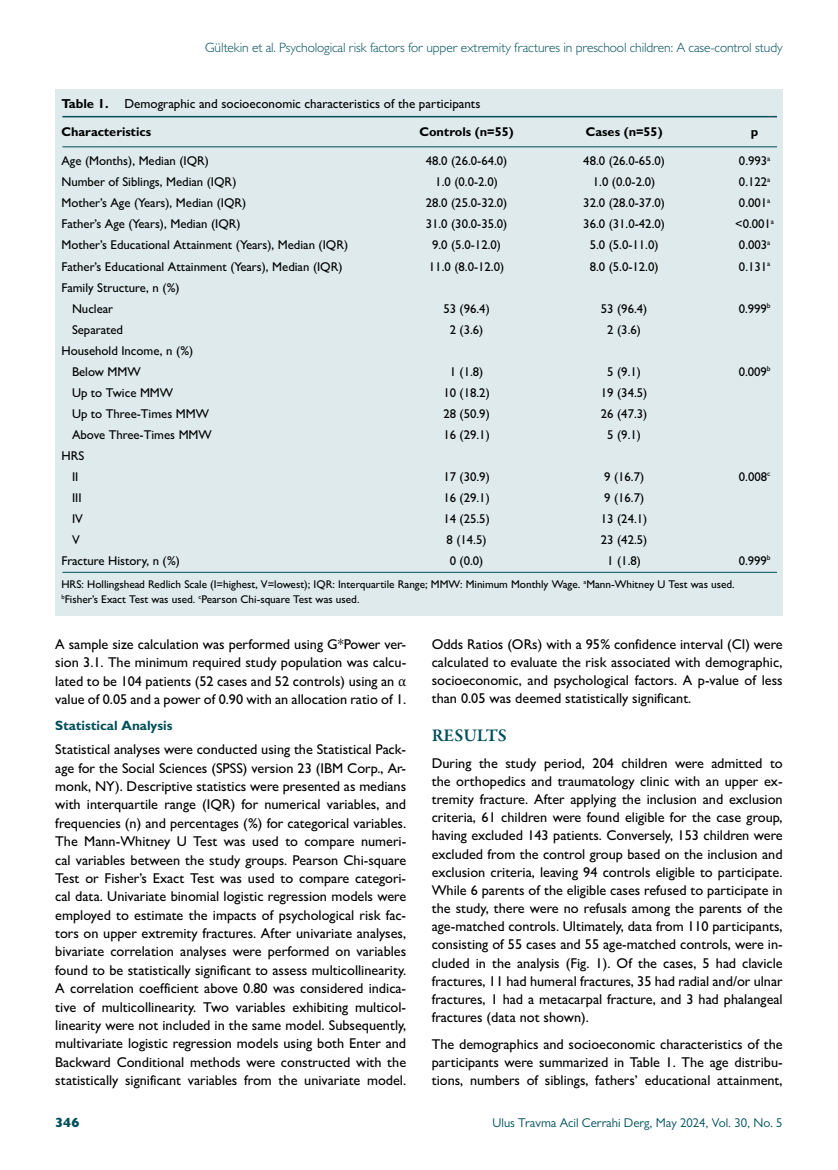
<style>
.page{position:relative;width:838px;height:1170px;background:#fff}
.page>*{position:absolute;margin:0;border:0;box-sizing:border-box;transform-origin:0 0}
.t1{font:600 18px "Garamond Premr Pro";letter-spacing:-.005em;color:#004f5a}
.t2{font:500 14.25px/18.3px "Gill Sans MT Pro";color:#000;text-align:justify}
.t3{font:300 13.5px "Gill Sans MT Pro";letter-spacing:-.005em;color:#004f5a}
.t4{font:700 13.5px "Gill Sans MT Pro";color:#004f5a}
.t5{font:800 13.5px "Gill Sans MT Pro";color:#004f5a}
.t6{font:500 13.05px "Gill Sans MT Pro";color:#000}
.t7{font:500 12.75px/21px "Gill Sans MT Pro";color:#000}
.t8{font:12.75px "Gill Sans MT Pro";color:#004f5a}
.t9{font:700 12.75px "Gill Sans MT Pro";color:#000}
.t10{font:500 11.25px/15px "Gill Sans MT Pro";color:#000}
.s1{font-weight:700}
.s2{font-family:"Cambria Math";font-weight:400}
</style>
<div class="page">
<div style="left:55px;top:89px;width:727px;height:526px;background:#deeaec"></div>
<hr style="left:62px;top:116px;width:715px;height:1px;background:#004f5a">
<hr style="left:62px;top:146px;width:715px;height:1px;background:#004f5a">
<hr style="left:62px;top:572px;width:715px;height:1px;background:#004f5a">
<p class="t3" style="left:205px;top:39px;width:579px">Gültekin et al. Psychological risk factors for upper extremity fractures in preschool children: A case-control study</p>
<p class="t6" style="left:61px;top:96px;width:420px"><span class="s1">Table 1.</span> Demographic and socioeconomic characteristics of the participants</p>
<p class="t9" style="left:61px;top:124px;width:91px">Characteristics</p>
<p class="t9" style="left:419px;top:124px;width:96px">Controls (n=55)</p>
<p class="t9" style="left:585px;top:124px;width:78px">Cases (n=55)</p>
<p class="t9" style="left:751px;top:124px;width:9px">p</p>
<p class="t7" style="left:61px;top:150px;width:149px">Age (Months), Median (IQR)</p>
<p class="t7" style="left:426px;top:150px;width:83px">48.0 (26.0-64.0)</p>
<p class="t7" style="left:583px;top:150px;width:83px">48.0 (26.0-65.0)</p>
<p class="t7" style="left:739px;top:150px;width:33px">0.993<sup>a</sup></p>
<p class="t7" style="left:61px;top:171px;width:177px">Number of Siblings, Median (IQR)</p>
<p class="t7" style="left:435px;top:171px;width:64px">1.0 (0.0-2.0)</p>
<p class="t7" style="left:593px;top:171px;width:64px">1.0 (0.0-2.0)</p>
<p class="t7" style="left:739px;top:171px;width:33px">0.122<sup>a</sup></p>
<p class="t7" style="left:61px;top:192px;width:186px">Mother’s Age (Years), Median (IQR)</p>
<p class="t7" style="left:426px;top:192px;width:83px">28.0 (25.0-32.0)</p>
<p class="t7" style="left:583px;top:192px;width:83px">32.0 (28.0-37.0)</p>
<p class="t7" style="left:739px;top:192px;width:33px">0.001<sup>a</sup></p>
<p class="t7" style="left:61px;top:213px;width:181px">Father’s Age (Years), Median (IQR)</p>
<p class="t7" style="left:426px;top:213px;width:83px">31.0 (30.0-35.0)</p>
<p class="t7" style="left:583px;top:213px;width:83px">36.0 (31.0-42.0)</p>
<p class="t7" style="left:735px;top:213px;width:40px">&lt;0.001<sup>a</sup></p>
<p class="t7" style="left:61px;top:234px;width:288px">Mother’s Educational Attainment (Years), Median (IQR)</p>
<p class="t7" style="left:432px;top:234px;width:70px">9.0 (5.0-12.0)</p>
<p class="t7" style="left:589px;top:234px;width:70px">5.0 (5.0-11.0)</p>
<p class="t7" style="left:739px;top:234px;width:33px">0.003<sup>a</sup></p>
<p class="t7" style="left:61px;top:255px;width:283px">Father’s Educational Attainment (Years), Median (IQR)</p>
<p class="t7" style="left:429px;top:255px;width:77px">11.0 (8.0-12.0)</p>
<p class="t7" style="left:589px;top:255px;width:70px">8.0 (5.0-12.0)</p>
<p class="t7" style="left:739px;top:255px;width:33px">0.131<sup>a</sup></p>
<p class="t7" style="left:72px;top:276px;width:109px;text-indent:-11px">Family Structure, n (%)<br>Nuclear</p>
<p class="t7" style="left:443px;top:297px;width:48px">53 (96.4)</p>
<p class="t7" style="left:601px;top:297px;width:48px">53 (96.4)</p>
<p class="t7" style="left:738px;top:297px;width:34px">0.999<sup>b</sup></p>
<p class="t7" style="left:72px;top:318px;width:53px">Separated</p>
<p class="t7" style="left:450px;top:318px;width:35px">2 (3.6)</p>
<p class="t7" style="left:607px;top:318px;width:35px">2 (3.6)</p>
<p class="t7" style="left:72px;top:339px;width:123px;text-indent:-11px">Household Income, n (%)<br>Below MMW</p>
<p class="t7" style="left:450px;top:360px;width:35px">1 (1.8)</p>
<p class="t7" style="left:607px;top:360px;width:35px">5 (9.1)</p>
<p class="t7" style="left:738px;top:360px;width:34px">0.009<sup>b</sup></p>
<p class="t7" style="left:72px;top:381px;width:103px">Up to Twice MMW</p>
<p class="t7" style="left:443px;top:381px;width:48px">10 (18.2)</p>
<p class="t7" style="left:601px;top:381px;width:48px">19 (34.5)</p>
<p class="t7" style="left:72px;top:402px;width:138px">Up to Three-Times MMW</p>
<p class="t7" style="left:443px;top:402px;width:48px">28 (50.9)</p>
<p class="t7" style="left:601px;top:402px;width:48px">26 (47.3)</p>
<p class="t7" style="left:72px;top:423px;width:141px">Above Three-Times MMW</p>
<p class="t7" style="left:443px;top:423px;width:48px">16 (29.1)</p>
<p class="t7" style="left:607px;top:423px;width:35px">5 (9.1)</p>
<p class="t7" style="left:61px;top:444px;width:24px;text-align:center">HRS<br>II</p>
<p class="t7" style="left:443px;top:465px;width:48px">17 (30.9)</p>
<p class="t7" style="left:604px;top:465px;width:42px">9 (16.7)</p>
<p class="t7" style="left:739px;top:465px;width:33px">0.008<sup>c</sup></p>
<p class="t7" style="left:72px;top:486px;width:11px">III</p>
<p class="t7" style="left:443px;top:486px;width:48px">16 (29.1)</p>
<p class="t7" style="left:604px;top:486px;width:42px">9 (16.7)</p>
<p class="t7" style="left:72px;top:507px;width:12px">IV</p>
<p class="t7" style="left:443px;top:507px;width:48px">14 (25.5)</p>
<p class="t7" style="left:601px;top:507px;width:48px">13 (24.1)</p>
<p class="t7" style="left:72px;top:528px;width:9px">V</p>
<p class="t7" style="left:446px;top:528px;width:42px">8 (14.5)</p>
<p class="t7" style="left:601px;top:528px;width:48px">23 (42.5)</p>
<p class="t7" style="left:61px;top:549px;width:120px">Fracture History, n (%)</p>
<p class="t7" style="left:450px;top:549px;width:35px">0 (0.0)</p>
<p class="t7" style="left:607px;top:549px;width:35px">1 (1.8)</p>
<p class="t7" style="left:738px;top:549px;width:34px">0.999<sup>b</sup></p>
<p class="t10" style="left:61px;top:576px;width:675px">HRS: Hollingshead Redlich Scale (I=highest, V=lowest); IQR: Interquartile Range; MMW: Minimum Monthly Wage. <sup>a</sup>Mann-Whitney U Test was used. <sup>b</sup>Fisher’s Exact Test was used. <sup>c</sup>Pearson Chi-square Test was used.</p>
<p class="t2" style="left:55px;top:635px;width:352px">A sample size calculation was performed using G*Power ver&shy;sion 3.1. The minimum required study population was calcu&shy;lated to be 104 patients (52 cases and 52 controls) using an <span class="s2">α </span>value of 0.05 and a power of 0.90 with an allocation ratio of 1.</p>
<p class="t4" style="left:55px;top:716px;width:119px">Statistical Analysis</p>
<p class="t2" style="left:55px;top:740px;width:352px">Statistical analyses were conducted using the Statistical Pack&shy;age for the Social Sciences (SPSS) version 23 (IBM Corp., Ar&shy;monk, NY). Descriptive statistics were presented as medians with interquartile range (IQR) for numerical variables, and frequencies (n) and percentages (%) for categorical variables.<br>The Mann-Whitney U Test was used to compare numeri&shy;cal variables between the study groups. Pearson Chi-square Test or Fisher’s Exact Test was used to compare categori&shy;cal data. Univariate binomial logistic regression models were employed to estimate the impacts of psychological risk fac&shy;tors on upper extremity fractures. After univariate analyses, bivariate correlation analyses were performed on variables found to be statistically significant to assess multicollinearity.<br>A correlation coefficient above 0.80 was considered indica&shy;tive of multicollinearity. Two variables exhibiting multicol&shy;linearity were not included in the same model. Subsequently, multivariate logistic regression models using both Enter and Backward Conditional methods were constructed with the statistically significant variables from the univariate model.</p>
<p class="t2" style="left:432px;top:634px;width:352px">Odds Ratios (ORs) with a 95% confidence interval (CI) were calculated to evaluate the risk associated with demographic, socioeconomic, and psychological factors. A p-value of less than 0.05 was deemed statistically significant.</p>
<p class="t1" style="left:432px;top:724px;width:77px">RESULTS</p>
<p class="t2" style="left:432px;top:753px;width:352px">During the study period, 204 children were admitted to the orthopedics and traumatology clinic with an upper ex&shy;tremity fracture. After applying the inclusion and exclusion criteria, 61 children were found eligible for the case group, having excluded 143 patients. Conversely, 153 children were excluded from the control group based on the inclusion and exclusion criteria, leaving 94 controls eligible to participate.<br>While 6 parents of the eligible cases refused to participate in the study, there were no refusals among the parents of the age-matched controls. Ultimately, data from 110 participants, consisting of 55 cases and 55 age-matched controls, were in&shy;cluded in the analysis (Fig. 1). Of the cases, 5 had clavicle fractures, 11 had humeral fractures, 35 had radial and/or ulnar fractures, 1 had a metacarpal fracture, and 3 had phalangeal fractures (data not shown).</p>
<p class="t2" style="left:432px;top:1034px;width:352px">The demographics and socioeconomic characteristics of the participants were summarized in Table 1. The age distribu&shy;tions, numbers of siblings, fathers’ educational attainment,</p>
<p class="t5" style="left:55px;top:1114px;width:26px">346</p>
<p class="t8" style="left:492px;top:1115px;width:291px">Ulus Travma Acil Cerrahi Derg, May 2024, Vol. 30, No. 5</p>
</div>
